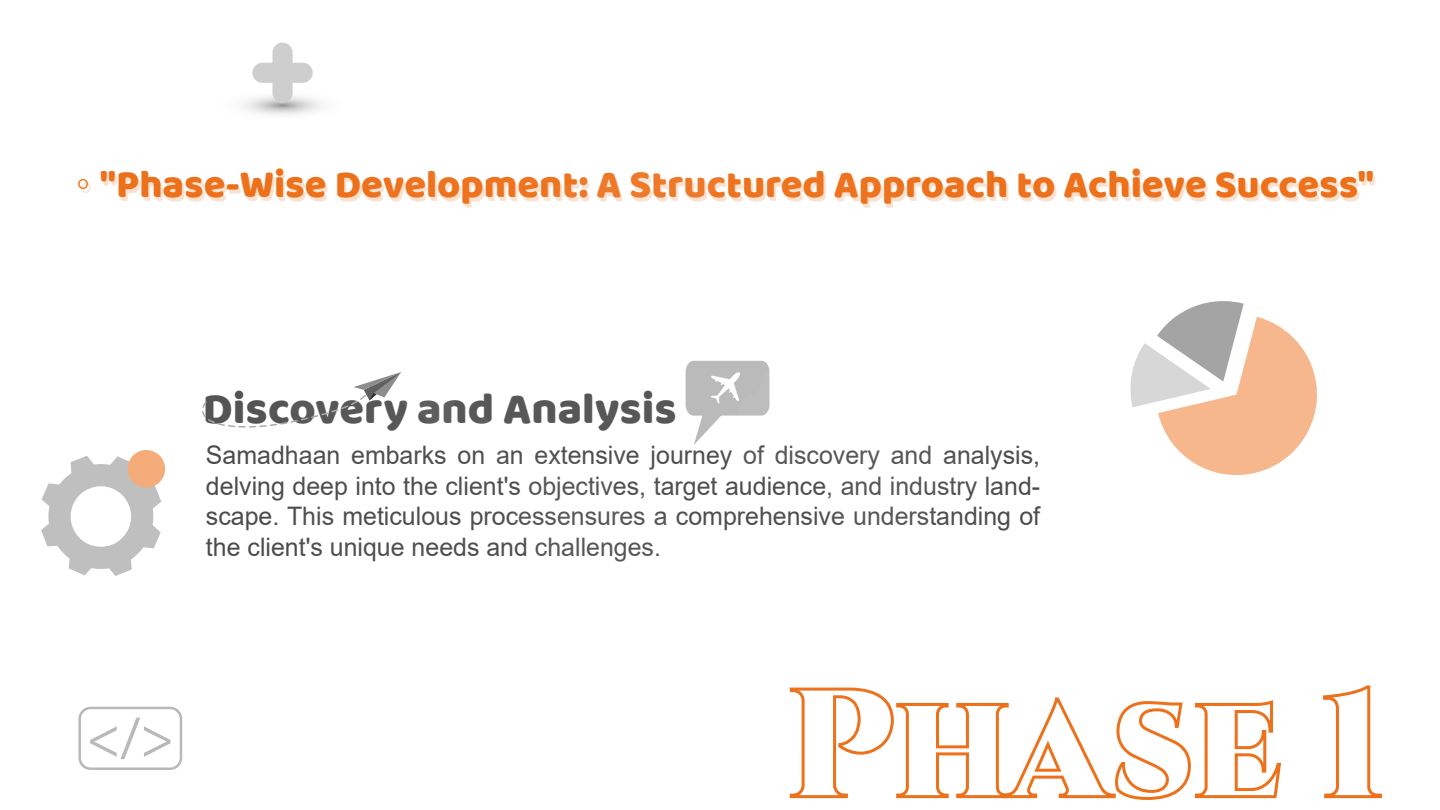
<style>
.page{position:relative;width:1440px;height:810px;background:#fff}
.page>*{position:absolute;margin:0;border:0;box-sizing:border-box;transform-origin:0 0}
.t1{font:45px "Baloo";color:#545454}
.t2{font:39.75px "Baloo";color:#ed701b}
.t3{font:25.5px/30.6px "Arial";color:#4c4b4b;text-align:justify}
.s1{font-family:"Times New Roman"}
</style>
<div class="page">
<svg style="left:204px;top:86px;width:156px;height:38px"></svg>
<svg style="left:252px;top:43px;width:61px;height:60px"></svg>
<svg style="left:789px;top:697px;width:492px;height:103px"></svg>
<svg style="left:1323px;top:685px;width:59px;height:114px"></svg>
<svg style="left:1130px;top:301px;width:187px;height:174px"></svg>
<svg style="left:41px;top:456px;width:120px;height:120px"></svg>
<div style="left:128px;top:450px;width:37px;height:38px;background:#f4ac7b;border-radius:50%"></div>
<div style="left:282px;top:75px;width:718px;height:719px;background:#fff;border-radius:50%"></div>
<svg style="left:731px;top:360px;width:39px;height:56px;fill:#bababa"></svg>
<svg style="left:78px;top:707px;width:104px;height:63px"></svg>
<svg style="left:202px;top:372px;width:199px;height:56px"></svg>
<h2 class="t2" style="left:78px;top:164px;width:1300px"><span class="s1">◦</span> "Phase-Wise Development: A Structured Approach to Achieve Success"</h2>
<h1 class="t1" style="left:203px;top:381px;width:475px">Discovery and Analysis</h1>
<p class="t3" style="left:206px;top:440px;width:836px">Samadhaan embarks on an extensive journey of discovery and analysis, delving deep into the client's objectives, target audience, and industry land&shy;scape. This meticulous processensures a comprehensive understanding of the client's unique needs and challenges.</p>
</div>
